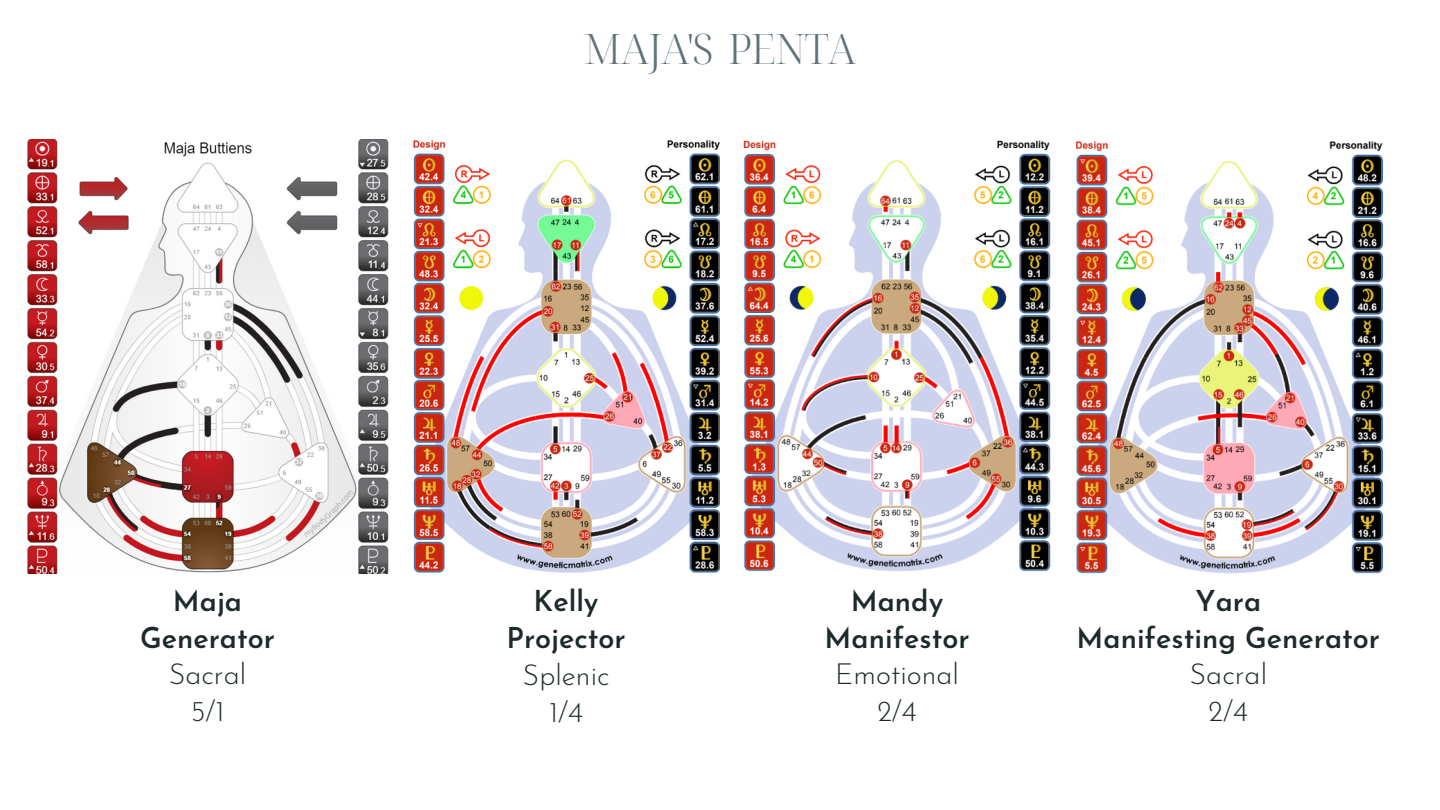
<style>
.page{position:relative;width:1440px;height:810px;background:#fff}
.page>*{position:absolute;margin:0;border:0;box-sizing:border-box;transform-origin:0 0}
.t1{font:300 42px "Noto Serif Display";letter-spacing:-.035em;color:#60737b}
.t2{font:600 28.7px "Josefin Sans";color:#1e292b}
.t3{font:300 28.7px "Josefin Sans";color:#1e292b}
</style>
<div class="page">
<img style="left:27px;top:140px;width:362px;height:433px">
<img style="left:413px;top:140px;width:307px;height:433px">
<img style="left:743px;top:140px;width:308px;height:432px">
<img style="left:1076px;top:141px;width:306px;height:432px">
<p class="t2" style="left:173px;top:590px;width:71px">Maja</p>
<p class="t2" style="left:140px;top:626px;width:136px">Generator</p>
<p class="t3" style="left:169px;top:663px;width:79px">Sacral</p>
<p class="t3" style="left:190px;top:700px;width:36px">5/1</p>
<p class="t1" style="left:584px;top:19px;width:274px">MAJA'S PENTA</p>
<p class="t2" style="left:534px;top:590px;width:67px">Kelly</p>
<p class="t2" style="left:507px;top:627px;width:121px">Projector</p>
<p class="t3" style="left:523px;top:663px;width:88px">Splenic</p>
<p class="t3" style="left:549px;top:700px;width:35px">1/4</p>
<p class="t2" style="left:851px;top:590px;width:94px">Mandy</p>
<p class="t2" style="left:825px;top:626px;width:146px">Manifestor</p>
<p class="t3" style="left:835px;top:663px;width:125px">Emotional</p>
<p class="t3" style="left:877px;top:700px;width:41px">2/4</p>
<p class="t2" style="left:1195px;top:590px;width:67px">Yara</p>
<p class="t2" style="left:1077px;top:626px;width:305px">Manifesting Generator</p>
<p class="t3" style="left:1190px;top:663px;width:79px">Sacral</p>
<p class="t3" style="left:1209px;top:700px;width:41px">2/4</p>
</div>
